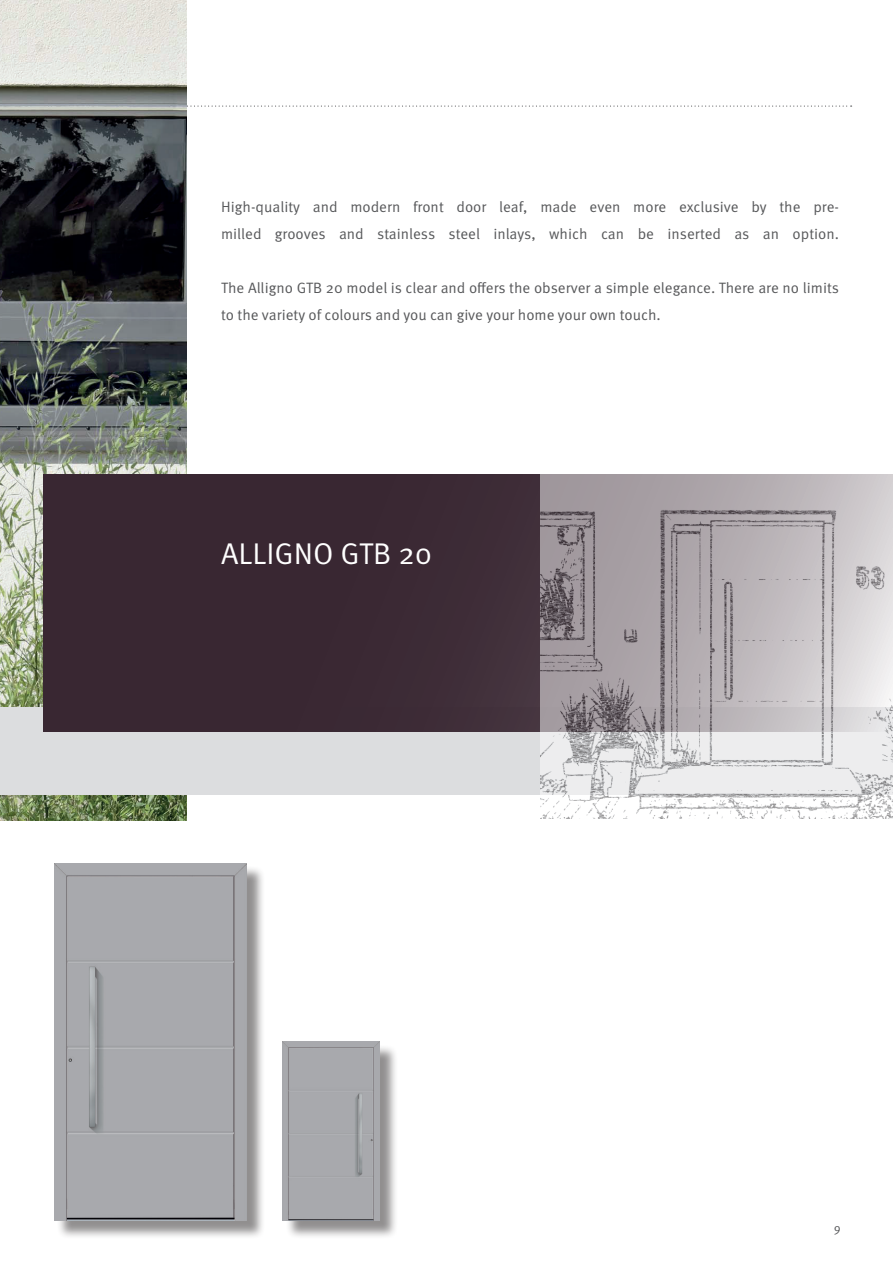
<style>
.page{position:relative;width:893px;height:1263px;background:#fff}
.page>*{position:absolute;margin:0;border:0;box-sizing:border-box;transform-origin:0 0}
.t1{font:30px "Gutmann Meta Norm";color:#fff}
.t2{font:15px/27px "Gutmann Meta Norm";color:#57585a}
.t3{font:12px "Gutmann Meta Norm";color:#57585a}
</style>
<div class="page">
<svg style="left:187px;top:106px;width:665px;height:1px"></svg>
<img style="left:0;top:0;width:187px;height:820px">
<div style="left:0;top:707px;width:893px;height:88px;background:#dcdddf"></div>
<div style="left:43px;top:474px;width:850px;height:257px;background:#392732"></div>
<img style="left:540px;top:474px;width:353px;height:345px">
<div style="left:57px;top:866px;width:208px;height:373px;background:#231f20;opacity:.5"></div>
<div style="left:54px;top:863px;width:193px;height:357px;background:#a8a9ad"></div>
<div style="left:286px;top:1045px;width:112px;height:194px;background:#231f20;opacity:.5"></div>
<div style="left:283px;top:1042px;width:96px;height:178px;background:#a8a9ad"></div>
<p class="t2" style="left:221px;top:192px;width:619px">High-quality and modern front door leaf, made even more exclusive by the pre&shy;milled grooves and stainless steel inlays, which can be inserted as an option.</p>
<p class="t2" style="left:221px;top:273px;width:619px">The Alligno GTB 20 model is clear and offers the observer a simple elegance. There are no limits to the variety of colours and you can give your home your own touch.</p>
<h1 class="t1" style="left:221px;top:531px;width:213px">ALLIGNO GTB 20</h1>
<p class="t3" style="left:834px;top:1221px;width:8px">9</p>
</div>
